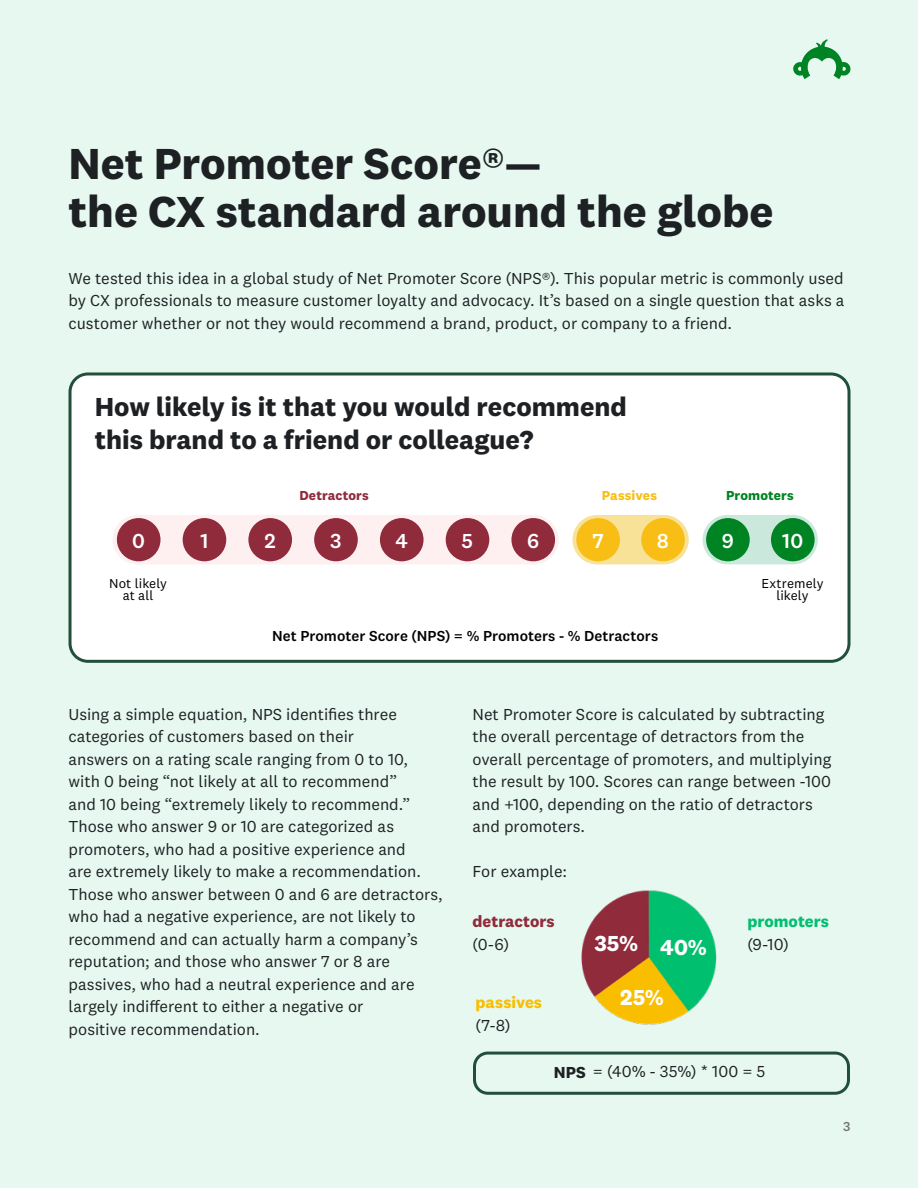
<style>
.page{position:relative;width:918px;height:1188px;background:#e6f8f0}
.page>*{position:absolute;margin:0;border:0;box-sizing:border-box;transform-origin:0 0}
.t1{font:700 45px/48px "National 2";color:#1e2124}
.t2{font:700 27px/33px "National 2";color:#1e2124}
.t3{font:700 22.5px "National 2";color:#fff}
.t4{font:500 21px "National 2";color:#fff}
.t5{font:16.5px/22.5px "National 2";color:#1e2124}
.t6{font:700 16.5px "National 2";color:#902b3c}
.t7{font:700 16.5px "National 2";letter-spacing:.005em;color:#00bf6f}
.t8{font:700 16.5px "National 2";letter-spacing:.005em;color:#f9be00}
.t9{font:500 15px "National 2";letter-spacing:.005em;color:#000}
.t10{font:13.5px/12px "National 2";letter-spacing:.005em;color:#000;text-align:center}
.t11{font:700 13.5px "National 2";letter-spacing:.01em;color:#902b3c}
.t12{font:700 13.5px "National 2";letter-spacing:.01em;color:#008323}
.t13{font:700 13.5px "National 2";letter-spacing:.01em;color:#f8be15}
.t14{font:500 13.5px "National 2";color:#73747a}
.s1{font-weight:700}
</style>
<div class="page">
<div style="left:473px;top:1052px;width:377px;height:43px;border:3px solid #224f3c;border-radius:14px"></div>
<div style="left:70px;top:374px;width:779px;height:287px;background:#fff;border-radius:18px"></div>
<div style="left:69px;top:372px;width:782px;height:291px;border:3px solid #224f3c;border-radius:18px"></div>
<div style="left:112px;top:515px;width:447px;height:49px;background:#fef0f1;border-radius:25px"></div>
<div style="left:572px;top:515px;width:117px;height:49px;background:#f7e298;border-radius:25px"></div>
<div style="left:703px;top:515px;width:115px;height:49px;background:#cae8dc;border-radius:25px"></div>
<div style="left:117px;top:518px;width:44px;height:43px;background:#902b3c;border-radius:50%"></div>
<div style="left:248px;top:518px;width:44px;height:43px;background:#902b3c;border-radius:50%"></div>
<div style="left:183px;top:518px;width:43px;height:43px;background:#902b3c;border-radius:50%"></div>
<div style="left:314px;top:518px;width:44px;height:43px;background:#902b3c;border-radius:50%"></div>
<div style="left:380px;top:518px;width:44px;height:43px;background:#902b3c;border-radius:50%"></div>
<div style="left:446px;top:518px;width:43px;height:43px;background:#902b3c;border-radius:50%"></div>
<div style="left:511px;top:518px;width:44px;height:43px;background:#902b3c;border-radius:50%"></div>
<div style="left:576px;top:518px;width:44px;height:43px;background:#f8be15;border-radius:50%"></div>
<div style="left:641px;top:518px;width:44px;height:43px;background:#f8be15;border-radius:50%"></div>
<div style="left:706px;top:518px;width:44px;height:43px;background:#008323;border-radius:50%"></div>
<div style="left:771px;top:518px;width:44px;height:43px;background:#008323;border-radius:50%"></div>
<img style="left:581px;top:890px;width:136px;height:135px">
<svg style="left:793px;top:39px;width:57px;height:40px"></svg>
<h1 class="t1" style="left:69px;top:139px;width:707px">Net Promoter Score®—<br>the CX standard around the globe</h1>
<p class="t5" style="left:69px;top:266px;width:777px;text-align:justify">We tested this idea in a global study of Net Promoter Score (NPS®). This popular metric is commonly used by CX professionals to measure customer loyalty and advocacy. It’s based on a single question that asks a customer whether or not they would recommend a brand, product, or company to a friend.</p>
<h2 class="t2" style="left:95px;top:390px;width:534px">How likely is it that you would recommend this brand to a friend or colleague?</h2>
<p class="t11" style="left:300px;top:487px;width:71px">Detractors</p>
<p class="t13" style="left:602px;top:487px;width:57px">Passives</p>
<p class="t12" style="left:726px;top:487px;width:69px">Promoters</p>
<p class="t4" style="left:132px;top:528px;width:14px">0</p>
<p class="t4" style="left:200px;top:528px;width:10px">1</p>
<p class="t4" style="left:265px;top:528px;width:13px">2</p>
<p class="t4" style="left:330px;top:528px;width:13px">3</p>
<p class="t4" style="left:395px;top:528px;width:14px">4</p>
<p class="t4" style="left:462px;top:528px;width:13px">5</p>
<p class="t4" style="left:527px;top:528px;width:14px">6</p>
<p class="t4" style="left:592px;top:528px;width:13px">7</p>
<p class="t4" style="left:657px;top:528px;width:14px">8</p>
<p class="t4" style="left:722px;top:528px;width:14px">9</p>
<p class="t4" style="left:782px;top:528px;width:22px">10</p>
<p class="t10" style="left:109px;top:577px;width:59px">Not likely at all</p>
<p class="t10" style="left:761px;top:577px;width:64px">Extremely likely</p>
<p class="t9" style="left:272px;top:627px;width:388px">Net Promoter Score (NPS) = % Promoters - % Detractors</p>
<p class="t5" style="left:69px;top:703px;width:376px">Using a simple equation, NPS identifies three categories of customers based on their<br>answers on a rating scale ranging from 0 to 10, with 0 being “not likely at all to recommend”<br>and 10 being “extremely likely to recommend.” Those who answer 9 or 10 are categorized as promoters, who had a positive experience and<br>are extremely likely to make a recommendation.<br>Those who answer between 0 and 6 are detractors, who had a negative experience, are not likely to recommend and can actually harm a company’s reputation; and those who answer 7 or 8 are passives, who had a neutral experience and are largely indifferent to either a negative or<br>positive recommendation.</p>
<p class="t5" style="left:472px;top:703px;width:360px">Net Promoter Score is calculated by subtracting the overall percentage of detractors from the overall percentage of promoters, and multiplying the result by 100. Scores can range between -100 and +100, depending on the ratio of detractors and promoters.</p>
<p class="t5" style="left:472px;top:860px;width:96px">For example:</p>
<p class="t6" style="left:472px;top:911px;width:84px">detractors</p>
<p class="t5" style="left:472px;top:932px;width:38px">(0-6)</p>
<h3 class="t3" style="left:594px;top:930px;width:45px">35%</h3>
<h3 class="t3" style="left:660px;top:933px;width:48px">40%</h3>
<p class="t8" style="left:476px;top:992px;width:68px">passives</p>
<h3 class="t3" style="left:620px;top:983px;width:45px">25%</h3>
<p class="t5" style="left:476px;top:1014px;width:36px">(7-8)</p>
<p class="t7" style="left:747px;top:911px;width:83px">promoters</p>
<p class="t5" style="left:747px;top:932px;width:43px">(9-10)</p>
<p class="t5" style="left:554px;top:1060px;width:213px"><span class="s1">NPS</span> = (40% - 35%) * 100 = 5</p>
<p class="t14" style="left:843px;top:1118px;width:9px">3</p>
</div>
